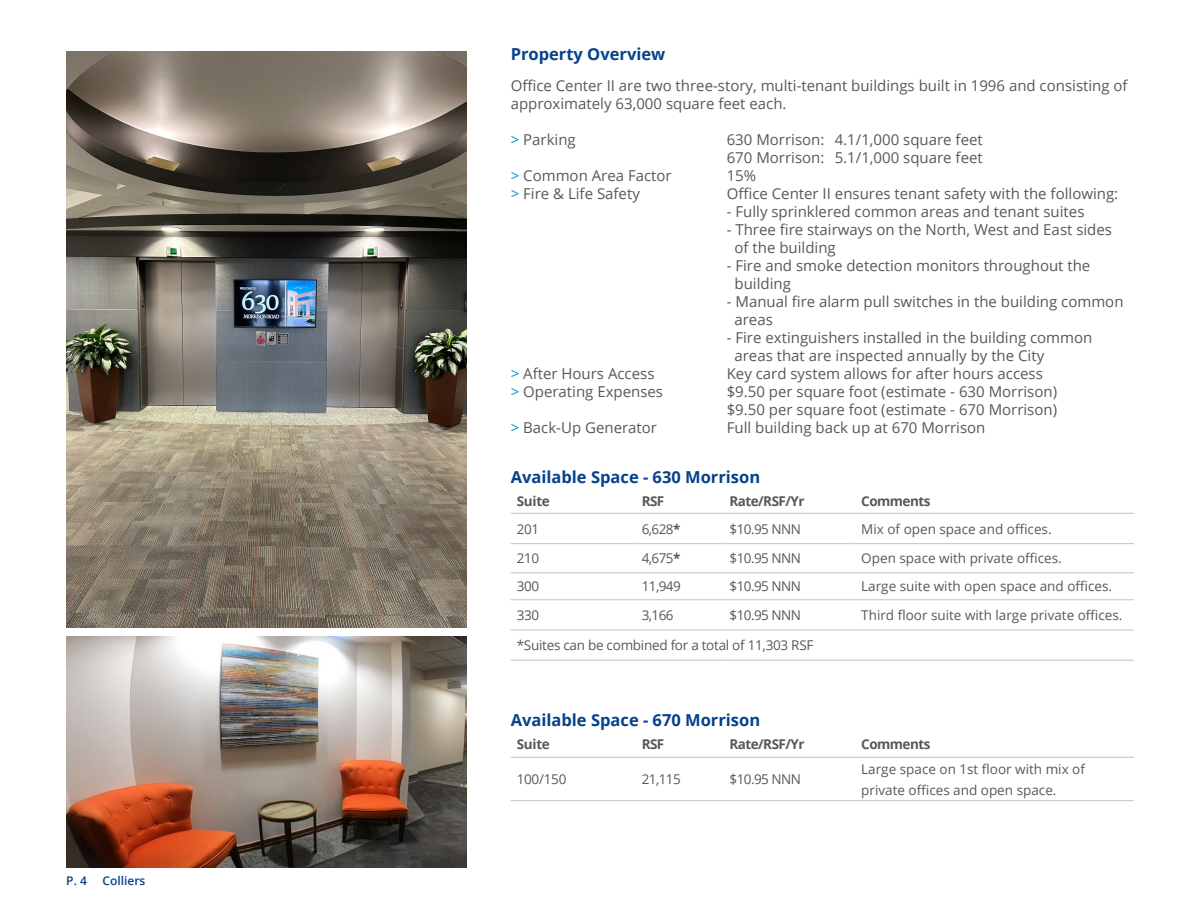
<style>
.page{position:relative;width:1188px;height:918px;background:#fff}
.page>*{position:absolute;margin:0;border:0;box-sizing:border-box;transform-origin:0 0}
.t1{font:700 16.5px "Open Sans";color:#05428c}
.grey_body{font:15px/18px "Open Sans";color:#57585a}
.Text_Table{font:13.5px/21px "Open Sans";color:#57585a}
.t2{font:700 13.5px "Open Sans";letter-spacing:-.04em;color:#57585a}
.Text_Table-2{font:13.5px "Open Sans";letter-spacing:-.02em;color:#57585a}
.t3{font:600 12px "Open Sans";color:#05428c}
.s1{color:#0093d0}
.s2{font-weight:700}
</style>
<div class="page">
<img style="left:66px;top:52px;width:401px;height:576px">
<img style="left:66px;top:636px;width:401px;height:232px">
<hr style="left:511px;top:513px;width:125px;height:1px;background:#c8c9c9">
<hr style="left:511px;top:543px;width:125px;height:1px;background:#c8c9c9">
<hr style="left:511px;top:572px;width:125px;height:1px;background:#c8c9c9">
<hr style="left:511px;top:599px;width:125px;height:1px;background:#c8c9c9">
<hr style="left:511px;top:629px;width:125px;height:2px;background:#c8c9c9">
<hr style="left:511px;top:660px;width:125px;height:1px;background:#c8c9c9">
<hr style="left:636px;top:660px;width:88px;height:1px;background:#c8c9c9">
<hr style="left:724px;top:660px;width:131px;height:1px;background:#c8c9c9">
<hr style="left:855px;top:660px;width:279px;height:1px;background:#c8c9c9">
<hr style="left:636px;top:513px;width:88px;height:1px;background:#c8c9c9">
<hr style="left:724px;top:513px;width:131px;height:1px;background:#c8c9c9">
<hr style="left:855px;top:513px;width:279px;height:1px;background:#c8c9c9">
<hr style="left:636px;top:543px;width:88px;height:1px;background:#c8c9c9">
<hr style="left:724px;top:543px;width:131px;height:1px;background:#c8c9c9">
<hr style="left:855px;top:543px;width:279px;height:1px;background:#c8c9c9">
<hr style="left:636px;top:572px;width:88px;height:1px;background:#c8c9c9">
<hr style="left:724px;top:572px;width:131px;height:1px;background:#c8c9c9">
<hr style="left:855px;top:572px;width:279px;height:1px;background:#c8c9c9">
<hr style="left:636px;top:599px;width:88px;height:1px;background:#c8c9c9">
<hr style="left:724px;top:599px;width:131px;height:1px;background:#c8c9c9">
<hr style="left:855px;top:599px;width:279px;height:1px;background:#c8c9c9">
<hr style="left:636px;top:629px;width:88px;height:2px;background:#c8c9c9">
<hr style="left:724px;top:629px;width:131px;height:2px;background:#c8c9c9">
<hr style="left:855px;top:629px;width:279px;height:2px;background:#c8c9c9">
<hr style="left:511px;top:757px;width:125px;height:1px;background:#c8c9c9">
<hr style="left:511px;top:800px;width:125px;height:1px;background:#c8c9c9">
<hr style="left:636px;top:757px;width:88px;height:1px;background:#c8c9c9">
<hr style="left:724px;top:757px;width:131px;height:1px;background:#c8c9c9">
<hr style="left:855px;top:757px;width:279px;height:1px;background:#c8c9c9">
<hr style="left:636px;top:800px;width:88px;height:1px;background:#c8c9c9">
<hr style="left:724px;top:800px;width:131px;height:1px;background:#c8c9c9">
<hr style="left:855px;top:800px;width:279px;height:1px;background:#c8c9c9">
<p class="t3" style="left:66px;top:873px;width:22px">P. 4</p>
<p class="t3" style="left:103px;top:873px;width:44px">Colliers</p>
<p class="t1" style="left:511px;top:43px;width:156px">Property Overview</p>
<p class="grey_body" style="left:511px;top:77px;width:619px">Office Center II are two three-story, multi-tenant buildings built in 1996 and consisting of</p>
<p class="grey_body" style="left:511px;top:95px;width:277px">approximately 63,000 square feet each.</p>
<p class="grey_body" style="left:511px;top:131px;width:67px"><span class="s1">&gt;</span> Parking</p>
<p class="grey_body" style="left:727px;top:131px;width:258px">630 Morrison: 4.1/1,000 square feet</p>
<p class="grey_body" style="left:727px;top:149px;width:258px">670 Morrison: 5.1/1,000 square feet</p>
<p class="grey_body" style="left:511px;top:167px;width:163px"><span class="s1">&gt;</span> Common Area Factor</p>
<p class="grey_body" style="left:727px;top:167px;width:31px">15%</p>
<p class="grey_body" style="left:511px;top:185px;width:131px"><span class="s1">&gt;</span> Fire &amp; Life Safety</p>
<p class="grey_body" style="left:727px;top:185px;width:393px">Office Center II ensures tenant safety with the following:</p>
<p class="grey_body" style="left:727px;top:203px;width:359px">- Fully sprinklered common areas and tenant suites</p>
<p class="grey_body" style="left:727px;top:221px;width:387px">- Three fire stairways on the North, West and East sides</p>
<p class="grey_body" style="left:735px;top:239px;width:103px">of the building</p>
<p class="grey_body" style="left:727px;top:257px;width:365px">- Fire and smoke detection monitors throughout the</p>
<p class="grey_body" style="left:735px;top:275px;width:58px">building</p>
<p class="grey_body" style="left:727px;top:293px;width:398px">- Manual fire alarm pull switches in the building common</p>
<p class="grey_body" style="left:735px;top:311px;width:40px">areas</p>
<p class="grey_body" style="left:727px;top:329px;width:367px">- Fire extinguishers installed in the building common</p>
<p class="grey_body" style="left:735px;top:347px;width:311px">areas that are inspected annually by the City</p>
<p class="grey_body" style="left:511px;top:365px;width:145px"><span class="s1">&gt;</span> After Hours Access</p>
<p class="grey_body" style="left:727px;top:365px;width:318px">Key card system allows for after hours access</p>
<p class="grey_body" style="left:511px;top:383px;width:154px"><span class="s1">&gt;</span> Operating Expenses</p>
<p class="grey_body" style="left:727px;top:383px;width:332px">$9.50 per square foot (estimate - 630 Morrison) $9.50 per square foot (estimate - 670 Morrison)</p>
<p class="grey_body" style="left:511px;top:419px;width:148px"><span class="s1">&gt;</span> Back-Up Generator</p>
<p class="grey_body" style="left:727px;top:419px;width:260px">Full building back up at 670 Morrison</p>
<p class="t1" style="left:511px;top:466px;width:251px">Available Space - 630 Morrison</p>
<p class="t2" style="left:517px;top:492px;width:35px">Suite</p>
<p class="t2" style="left:642px;top:492px;width:24px">RSF</p>
<p class="t2" style="left:730px;top:492px;width:76px">Rate/RSF/Yr</p>
<p class="t2" style="left:861px;top:492px;width:71px">Comments</p>
<p class="Text_Table" style="left:517px;top:518px;width:24px">201</p>
<p class="Text_Table" style="left:642px;top:518px;width:40px">6,628<span class="s2">*</span></p>
<p class="Text_Table" style="left:730px;top:518px;width:73px">$10.95 NNN</p>
<p class="Text_Table" style="left:861px;top:518px;width:192px">Mix of open space and offices.</p>
<p class="Text_Table" style="left:517px;top:548px;width:24px">210</p>
<p class="Text_Table" style="left:642px;top:548px;width:40px">4,675<span class="s2">*</span></p>
<p class="Text_Table" style="left:730px;top:548px;width:73px">$10.95 NNN</p>
<p class="Text_Table" style="left:861px;top:548px;width:202px">Open space with private offices.</p>
<p class="Text_Table" style="left:517px;top:576px;width:24px">300</p>
<p class="Text_Table" style="left:642px;top:576px;width:41px">11,949</p>
<p class="Text_Table" style="left:730px;top:576px;width:73px">$10.95 NNN</p>
<p class="Text_Table" style="left:861px;top:576px;width:252px">Large suite with open space and offices.</p>
<p class="Text_Table" style="left:517px;top:604px;width:24px">330</p>
<p class="Text_Table" style="left:642px;top:604px;width:34px">3,166</p>
<p class="Text_Table" style="left:730px;top:604px;width:73px">$10.95 NNN</p>
<p class="Text_Table" style="left:861px;top:604px;width:263px">Third floor suite with large private offices.</p>
<p class="Text_Table-2" style="left:517px;top:636px;width:298px">*Suites can be combined for a total of 11,303 RSF</p>
<p class="t1" style="left:511px;top:708px;width:251px">Available Space - 670 Morrison</p>
<p class="t2" style="left:517px;top:735px;width:35px">Suite</p>
<p class="t2" style="left:642px;top:735px;width:24px">RSF</p>
<p class="t2" style="left:730px;top:735px;width:76px">Rate/RSF/Yr</p>
<p class="t2" style="left:861px;top:735px;width:71px">Comments</p>
<p class="Text_Table" style="left:517px;top:768px;width:51px">100/150</p>
<p class="Text_Table" style="left:642px;top:768px;width:41px">21,115</p>
<p class="Text_Table" style="left:730px;top:768px;width:73px">$10.95 NNN</p>
<p class="Text_Table" style="left:861px;top:758px;width:225px">Large space on 1st floor with mix of private offices and open space.</p>
</div>
